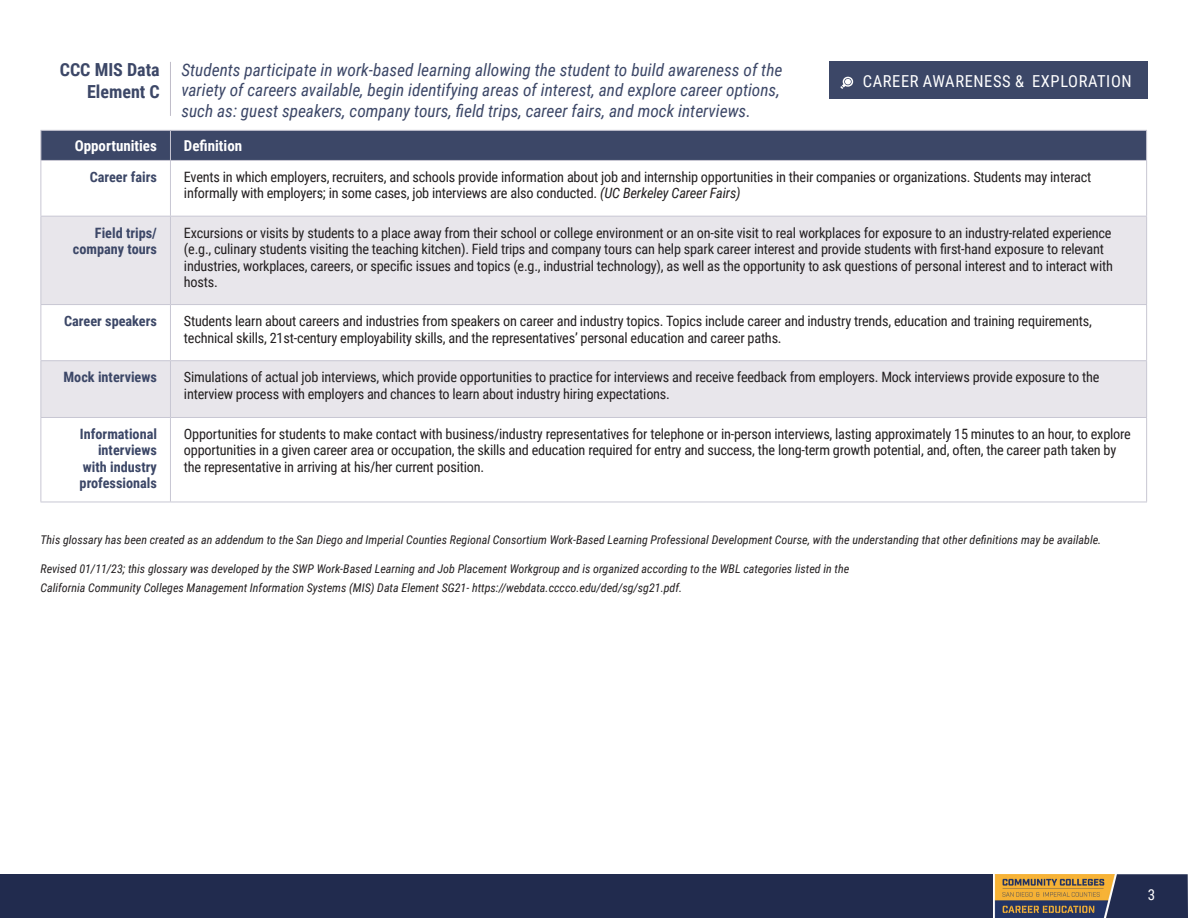
<style>
.page{position:relative;width:1188px;height:918px;background:#fff}
.page>*{position:absolute;margin:0;border:0;box-sizing:border-box;transform-origin:0 0}
.t1{font:700 18px/21.6px "Roboto Condensed";color:#3c4767;text-align:right}
.t2{font:italic 17.25px/20.7px "Roboto Condensed";color:#3c4767}
.t3{font:16.5px "Roboto Condensed";letter-spacing:.035em;color:#fff}
.t4{font:700 15px "Roboto Condensed";color:#fff}
.t5{font:15px "Roboto Condensed";color:#fff}
.t6{font:14.25px/16.5px "Roboto Condensed";letter-spacing:-.015em;color:#231f20}
.t7{font:700 14.25px/16.5px "Roboto Condensed";color:#3c4767;text-align:right}
.t8{font:italic 12px "Roboto Condensed";color:#231f20}
.s1{font-style:italic}
</style>
<div class="page">
<img style="left:995px;top:874px;width:111px;height:44px">
<div style="left:0;top:874px;width:993px;height:44px;background:#212b4e"></div>
<svg style="left:1106px;top:874px;width:82px;height:44px"></svg>
<hr style="left:170px;top:62px;width:1px;height:54px;background:#bfbcc8">
<div style="left:829px;top:62px;width:319px;height:37px;background:#3c4767"></div>
<svg style="left:840px;top:76px;width:14px;height:13px"></svg>
<svg style="left:41px;top:217px;width:1105px;height:200px;fill:#e8e6eb"></svg>
<div style="left:40px;top:130px;width:1107px;height:30px;background:#3c4767"></div>
<hr style="left:40px;top:160px;width:130px;height:1px;background:#c8c7d3">
<hr style="left:40px;top:161px;width:1px;height:55px;background:#c8c7d3">
<hr style="left:170px;top:160px;width:977px;height:1px;background:#c8c7d3">
<hr style="left:170px;top:161px;width:1px;height:55px;background:#c8c7d3">
<hr style="left:1146px;top:161px;width:1px;height:55px;background:#c8c7d3">
<hr style="left:40px;top:216px;width:130px;height:1px;background:#c8c7d3">
<hr style="left:40px;top:217px;width:1px;height:87px;background:#c8c7d3">
<hr style="left:170px;top:216px;width:977px;height:1px;background:#c8c7d3">
<hr style="left:170px;top:217px;width:1px;height:87px;background:#c8c7d3">
<hr style="left:1146px;top:217px;width:1px;height:87px;background:#c8c7d3">
<hr style="left:40px;top:304px;width:130px;height:1px;background:#c8c7d3">
<hr style="left:40px;top:305px;width:1px;height:55px;background:#c8c7d3">
<hr style="left:170px;top:304px;width:977px;height:1px;background:#c8c7d3">
<hr style="left:170px;top:305px;width:1px;height:55px;background:#c8c7d3">
<hr style="left:1146px;top:305px;width:1px;height:55px;background:#c8c7d3">
<hr style="left:40px;top:360px;width:130px;height:1px;background:#c8c7d3">
<hr style="left:40px;top:361px;width:1px;height:56px;background:#c8c7d3">
<hr style="left:170px;top:360px;width:977px;height:1px;background:#c8c7d3">
<hr style="left:170px;top:361px;width:1px;height:56px;background:#c8c7d3">
<hr style="left:1146px;top:361px;width:1px;height:56px;background:#c8c7d3">
<hr style="left:40px;top:417px;width:130px;height:1px;background:#c8c7d3">
<hr style="left:40px;top:418px;width:1px;height:84px;background:#c8c7d3">
<hr style="left:170px;top:417px;width:977px;height:1px;background:#c8c7d3">
<hr style="left:170px;top:418px;width:1px;height:84px;background:#c8c7d3">
<hr style="left:1146px;top:418px;width:1px;height:84px;background:#c8c7d3">
<hr style="left:40px;top:502px;width:130px;height:1px;background:#c8c7d3">
<hr style="left:170px;top:502px;width:977px;height:1px;background:#c8c7d3">
<p class="t1" style="left:60px;top:59px;width:101px">CCC MIS Data<br>Element C</p>
<p class="t2" style="left:181px;top:59px;width:602px">Students participate in work-based learning allowing the student to build awareness of the variety of careers available, begin identifying areas of interest, and explore career options, such as: guest speakers, company tours, field trips, career fairs, and mock interviews.</p>
<p class="t3" style="left:863px;top:69px;width:270px">CAREER AWARENESS &amp; EXPLORATION</p>
<p class="t4" style="left:75px;top:135px;width:84px">Opportunities</p>
<p class="t4" style="left:184px;top:135px;width:60px">Definition</p>
<p class="t7" style="left:90px;top:168px;width:69px">Career fairs</p>
<p class="t6" style="left:184px;top:168px;width:909px">Events in which employers, recruiters, and schools provide information about job and internship opportunities in their companies or organizations. Students may interact informally with employers; in some cases, job interviews are also conducted. <span class="s1">(UC Berkeley Career Fairs)</span></p>
<p class="t7" style="left:73px;top:224px;width:86px">Field trips/ company tours</p>
<p class="t6" style="left:184px;top:224px;width:930px">Excursions or visits by students to a place away from their school or college environment or an on-site visit to real workplaces for exposure to an industry-related experience (e.g., culinary students visiting the teaching kitchen). Field trips and company tours can help spark career interest and provide students with first-hand exposure to relevant industries, workplaces, careers, or specific issues and topics (e.g., industrial technology), as well as the opportunity to ask questions of personal interest and to interact with hosts.</p>
<p class="t7" style="left:64px;top:312px;width:94px">Career speakers</p>
<p class="t6" style="left:184px;top:312px;width:909px">Students learn about careers and industries from speakers on career and industry topics. Topics include career and industry trends, education and training requirements, technical skills, 21st-century employability skills, and the representatives’ personal education and career paths.</p>
<p class="t7" style="left:63px;top:368px;width:95px">Mock interviews</p>
<p class="t6" style="left:184px;top:368px;width:917px">Simulations of actual job interviews, which provide opportunities to practice for interviews and receive feedback from employers. Mock interviews provide exposure to the interview process with employers and chances to learn about industry hiring expectations.</p>
<p class="t7" style="left:80px;top:425px;width:79px">Informational interviews with industry professionals</p>
<p class="t6" style="left:184px;top:425px;width:948px">Opportunities for students to make contact with business/industry representatives for telephone or in-person interviews, lasting approximately 15 minutes to an hour, to explore opportunities in a given career area or occupation, the skills and education required for entry and success, the long-term growth potential, and, often, the career path taken by the representative in arriving at his/her current position.</p>
<p class="t8" style="left:40px;top:531px;width:1062px">This glossary has been created as an addendum to the San Diego and Imperial Counties Regional Consortium Work-Based Learning Professional Development Course, with the understanding that other definitions may be available.</p>
<p class="t8" style="left:40px;top:560px;width:810px">Revised 01/11/23; this glossary was developed by the SWP Work-Based Learning and Job Placement Workgroup and is organized according to the WBL categories listed in the</p>
<p class="t8" style="left:40px;top:579px;width:643px">California Community Colleges Management Information Systems (MIS) Data Element SG21- https://webdata.cccco.edu/ded/sg/sg21.pdf.</p>
<p class="t5" style="left:1148px;top:884px;width:9px">3</p>
</div>
